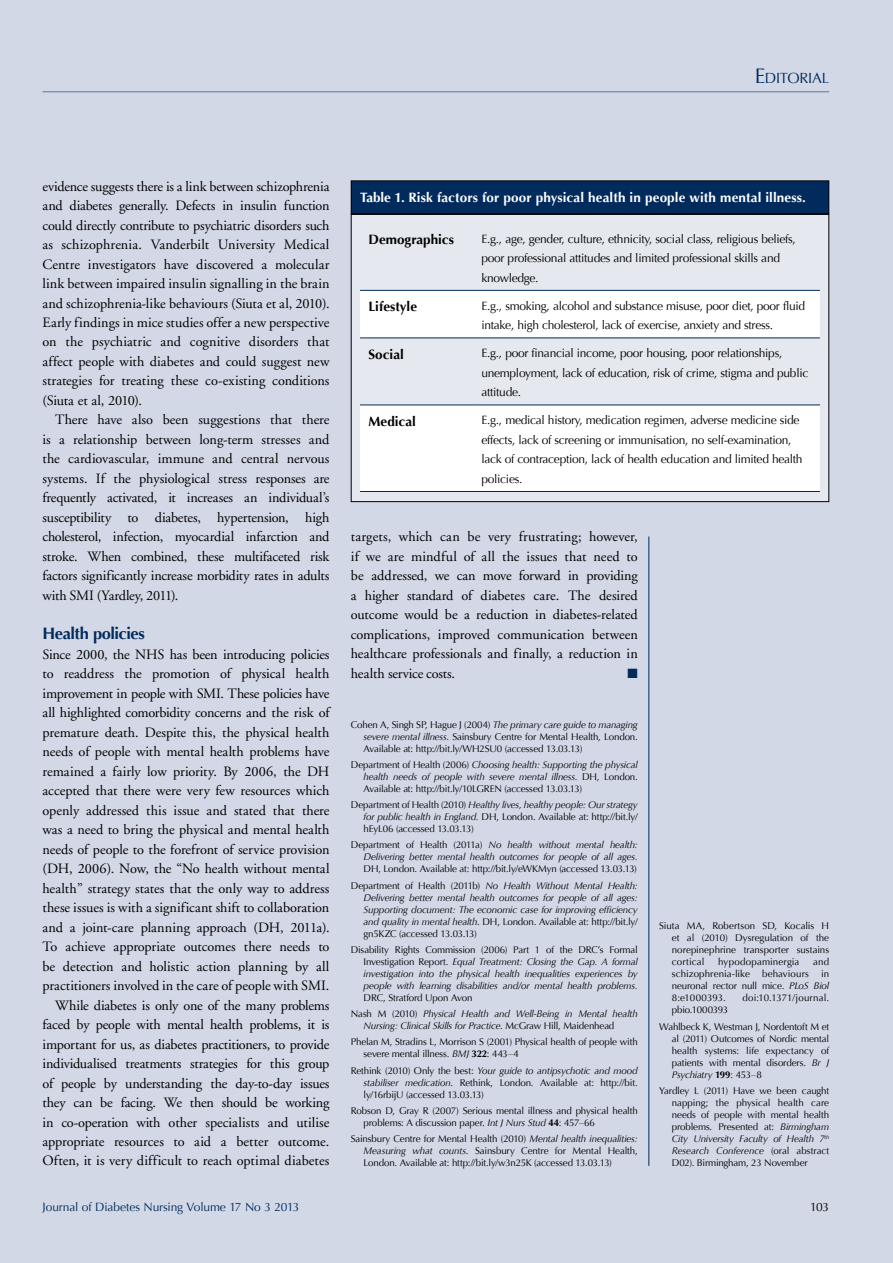
<style>
.page{position:relative;width:893px;height:1263px;background:#d3d8e6}
.page>*{position:absolute;margin:0;border:0;box-sizing:border-box;transform-origin:0 0}
.t1{font:700 16.5px "Optima";letter-spacing:-.03em;color:#002b5c}
.t2{font:14.7px "Optima";letter-spacing:-.015em;color:#002b5c}
.t3{font:14.25px/19.5px "Adobe Garamond";letter-spacing:-.01em;color:#000;text-align:justify}
.t4{font:700 13.5px "Optima";letter-spacing:.005em;color:#fff}
.t5{font:700 13.5px "Optima";color:#000}
.t6{font:13.5px "Zapf Dingbats ITC";color:#002b5c}
.t7{font:12px/19.5px "Optima";letter-spacing:-.025em;color:#000}
.t8{font:12px "Optima";letter-spacing:-.015em;color:#002b5c}
.t9{font:9.75px/12px "Optima";letter-spacing:-.015em;color:#000;text-align:justify}
.t10{font:italic 9.75px/12px "Optima";letter-spacing:-.015em;color:#000;text-align:justify}
.t11{font:9.75px "Optima";letter-spacing:.015em;color:#000}
.t12{font:9.75px "Optima";letter-spacing:.02em;color:#000}
.s1{font-size:21px}
.s2{font-style:italic}
.s3{font-style:normal}
.s4{font-weight:700}
</style>
<div class="page">
<hr style="left:648px;top:536px;width:1px;height:630px;background:#002b5c">
<hr style="left:43px;top:91px;width:786px;height:1px;background:#5a789c">
<div style="left:351px;top:181px;width:478px;height:33px;background:#002b5c"></div>
<div style="left:351px;top:180px;width:478px;height:34px;border:1px solid #000"></div>
<div style="left:351px;top:214px;width:478px;height:288px;background:#e6e8f0"></div>
<svg style="left:360px;top:289px;width:460px;height:1px"></svg>
<svg style="left:360px;top:291px;width:460px;height:200px;fill:#fff"></svg>
<hr style="left:360px;top:405px;width:113px;height:1px;background:#002b5c">
<hr style="left:473px;top:405px;width:347px;height:1px;background:#002b5c">
<hr style="left:360px;top:491px;width:113px;height:1px;background:#002b5c">
<hr style="left:473px;top:491px;width:347px;height:1px;background:#002b5c">
<hr style="left:360px;top:290px;width:113px;height:1px;background:#002b5c">
<hr style="left:473px;top:290px;width:347px;height:1px;background:#002b5c">
<hr style="left:360px;top:337px;width:113px;height:1px;background:#002b5c">
<hr style="left:473px;top:337px;width:347px;height:1px;background:#002b5c">
<div style="left:351px;top:214px;width:478px;height:288px;border:1px solid #000"></div>
<p class="t2" style="left:755px;top:70px;width:76px"><span class="s1">E</span>DITORIAL</p>
<p class="t3" style="left:43px;top:177px;width:289px">evidence suggests there is a link between schizophrenia and diabetes generally. Defects in insulin function could directly contribute to psychiatric disorders such as schizophrenia. Vanderbilt University Medical Centre investigators have discovered a molecular link between impaired insulin signalling in the brain and schizophrenia-like behaviours (Siuta et al, 2010).<br>Early findings in mice studies offer a new perspective on the psychiatric and cognitive disorders that affect people with diabetes and could suggest new strategies for treating these co-existing conditions (Siuta et al, 2010).</p>
<p class="t3" style="left:43px;top:411px;width:288px;text-indent:13px">There have also been suggestions that there is a relationship between long-term stresses and the cardiovascular, immune and central nervous systems. If the physiological stress responses are frequently activated, it increases an individual’s susceptibility to diabetes, hypertension, high cholesterol, infection, myocardial infarction and stroke. When combined, these multifaceted risk factors significantly increase morbidity rates in adults with SMI (Yardley, 2011).</p>
<p class="t1" style="left:43px;top:624px;width:104px">Health policies</p>
<p class="t3" style="left:43px;top:645px;width:289px;text-align:right">Since 2000, the NHS has been introducing policies to readdress the promotion of physical health improvement in people with SMI. These policies have all highlighted comorbidity concerns and the risk of premature death. Despite this, the physical health needs of people with mental health problems have remained a fairly low priority. By 2006, the DH accepted that there were very few resources which openly addressed this issue and stated that there was a need to bring the physical and mental health needs of people to the forefront of service provision (DH, 2006). Now, the “No health without mental health” strategy states that the only way to address these issues is with a significant shift to collaboration and a joint-care planning approach (DH, 2011a).<br>To achieve appropriate outcomes there needs to be detection and holistic action planning by all practitioners involved in the care of people with SMI.<br>While diabetes is only one of the many problems faced by people with mental health problems, it is important for us, as diabetes practitioners, to provide individualised treatments strategies for this group of people by understanding the day-to-day issues they can be facing. We then should be working in co-operation with other specialists and utilise appropriate resources to aid a better outcome.<br>Often, it is very difficult to reach optimal diabetes</p>
<p class="t4" style="left:360px;top:190px;width:447px">Table 1. Risk factors for poor physical health in people with mental illness.</p>
<p class="t5" style="left:369px;top:232px;width:87px">Demographics</p>
<p class="t7" style="left:481px;top:229px;width:316px">E.g., age, gender, culture, ethnicity, social class, religious beliefs, poor professional attitudes and limited professional skills and knowledge.</p>
<p class="t5" style="left:369px;top:299px;width:50px">Lifestyle</p>
<p class="t7" style="left:481px;top:296px;width:325px">E.g., smoking, alcohol and substance misuse, poor diet, poor fluid intake, high cholesterol, lack of exercise, anxiety and stress.</p>
<p class="t5" style="left:369px;top:346px;width:37px">Social</p>
<p class="t7" style="left:481px;top:344px;width:328px">E.g., poor financial income, poor housing, poor relationships, unemployment, lack of education, risk of crime, stigma and public attitude.</p>
<p class="t5" style="left:369px;top:413px;width:49px">Medical</p>
<p class="t7" style="left:481px;top:411px;width:323px">E.g., medical history, medication regimen, adverse medicine side effects, lack of screening or immunisation, no self-examination, lack of contraception, lack of health education and limited health policies.</p>
<p class="t3" style="left:351px;top:527px;width:289px">targets, which can be very frustrating; however, if we are mindful of all the issues that need to be addressed, we can move forward in providing a higher standard of diabetes care. The desired outcome would be a reduction in diabetes-related complications, improved communication between healthcare professionals and finally, a reduction in health service costs.</p>
<p class="t6" style="left:628px;top:667px;width:12px">■</p>
<p class="t9" style="left:364px;top:718px;width:276px;text-indent:-13px">Cohen A, Singh SP, Hague J (2004) <span class="s2">The primary care guide to managing severe mental illness</span>. Sainsbury Centre for Mental Health, London.<br>Available at: http://bit.ly/WH2SU0 (accessed 13.03.13)</p>
<p class="t9" style="left:364px;top:759px;width:276px;text-indent:-13px">Department of Health (2006) <span class="s2">Choosing health: Supporting the physical health needs of people with severe mental illness</span>. DH, London.<br>Available at: http://bit.ly/10LGREN (accessed 13.03.13)</p>
<p class="t9" style="left:364px;top:799px;width:276px;text-indent:-13px">Department of Health (2010) <span class="s2">Healthy lives, healthy people: Our strategy for public health in England.</span> DH, London. Available at: http://bit.ly/ hEyL06 (accessed 13.03.13)</p>
<p class="t10" style="left:351px;top:839px;width:288px;text-align:right"><span class="s3">Department of Health (2011a)</span> No health without mental health:<br>Delivering better mental health outcomes for people of all ages.</p>
<p class="t9" style="left:351px;top:861px;width:288px;line-height:16.2px;text-align:right">DH, London. Available at: http://bit.ly/eWKMyn (accessed 13.03.13)<br>Department of Health (2011b) <span class="s2">No Health Without Mental Health:</span></p>
<p class="t10" style="left:364px;top:891px;width:276px">Delivering better mental health outcomes for people of all ages:<br>Supporting document: The economic case for improving efficiency and quality in mental health<span class="s3">. DH, London. Available at: http://bit.ly/ gn5KZC (accessed 13.03.13)</span></p>
<p class="t10" style="left:364px;top:944px;width:276px;text-indent:-13px"><span class="s3">Disability Rights Commission (2006) Part 1 of the DRC’s Formal Investigation Report.</span> Equal Treatment: Closing the Gap. A formal investigation into the physical health inequalities experiences by people with learning disabilities and/or mental health problems.</p>
<p class="t10" style="left:351px;top:989px;width:288px;line-height:16.2px;text-indent:13px"><span class="s3">DRC, Stratford Upon Avon<br>Nash M (2010)</span> Physical Health and Well-Being in Mental health</p>
<p class="t9" style="left:351px;top:1018px;width:288px;line-height:16.2px;text-indent:13px"><span class="s2">Nursing: Clinical Skills for Practice</span>. McGraw Hill, Maidenhead<br>Phelan M, Stradins L, Morrison S (2001) Physical health of people with</p>
<p class="t9" style="left:351px;top:1046px;width:288px;line-height:16.2px;text-indent:13px">severe mental illness. <span class="s2">BMJ</span> <span class="s4">322</span>: 443–4<br>Rethink (2010) Only the best: <span class="s2">Your guide to antipsychotic and mood</span></p>
<p class="t9" style="left:364px;top:1076px;width:276px"><span class="s2">stabiliser medication</span>. Rethink, London. Available at: http://bit. ly/16rbijU (accessed 13.03.13)</p>
<p class="t9" style="left:364px;top:1105px;width:276px;text-indent:-13px">Robson D, Gray R (2007) Serious mental illness and physical health problems: A discussion paper. <span class="s2">Int J Nurs Stud</span> <span class="s4">44</span>: 457–66</p>
<p class="t9" style="left:364px;top:1133px;width:276px;text-indent:-13px">Sainsbury Centre for Mental Health (2010) <span class="s2">Mental health inequalities:<br>Measuring what counts</span>. Sainsbury Centre for Mental Health, London. Available at: http://bit.ly/w3n25K (accessed 13.03.13)</p>
<p class="t9" style="left:672px;top:920px;width:159px;text-indent:-13px">Siuta MA, Robertson SD, Kocalis H et al (2010) Dysregulation of the norepinephrine transporter sustains cortical</p>
<p class="t9" style="left:672px;top:956px;width:159px;text-indent:141px">and schizophrenia-like behaviours in neuronal rector null mice. <span class="s2">PLoS Biol </span>8:e1000393.</p>
<p class="t12" style="left:718px;top:956px;width:83px">hypodopaminergia</p>
<p class="t11" style="left:742px;top:992px;width:88px">doi:10.1371/journal.</p>
<p class="t9" style="left:659px;top:1002px;width:172px;line-height:16.2px;text-indent:13px">pbio.1000393<br>Wahlbeck K, Westman J, Nordentoft M et</p>
<p class="t9" style="left:672px;top:1032px;width:159px">al (2011) Outcomes of Nordic mental health systems: life expectancy of patients with mental disorders. <span class="s2">Br J Psychiatry</span> <span class="s4">199</span>: 453–8</p>
<p class="t9" style="left:672px;top:1085px;width:159px;text-indent:-13px">Yardley L (2011) Have we been caught napping; the physical health care needs of people with mental health problems. Presented at: <span class="s2">Birmingham City University Faculty of Health 7</span><sup>th </sup><span class="s2">Research Conference</span> (oral abstract D02). Birmingham, 23 November</p>
<p class="t8" style="left:43px;top:1200px;width:258px">Journal of Diabetes Nursing Volume 17 No 3 2013</p>
<p class="t7" style="left:810px;top:1197px;width:21px">103</p>
</div>
